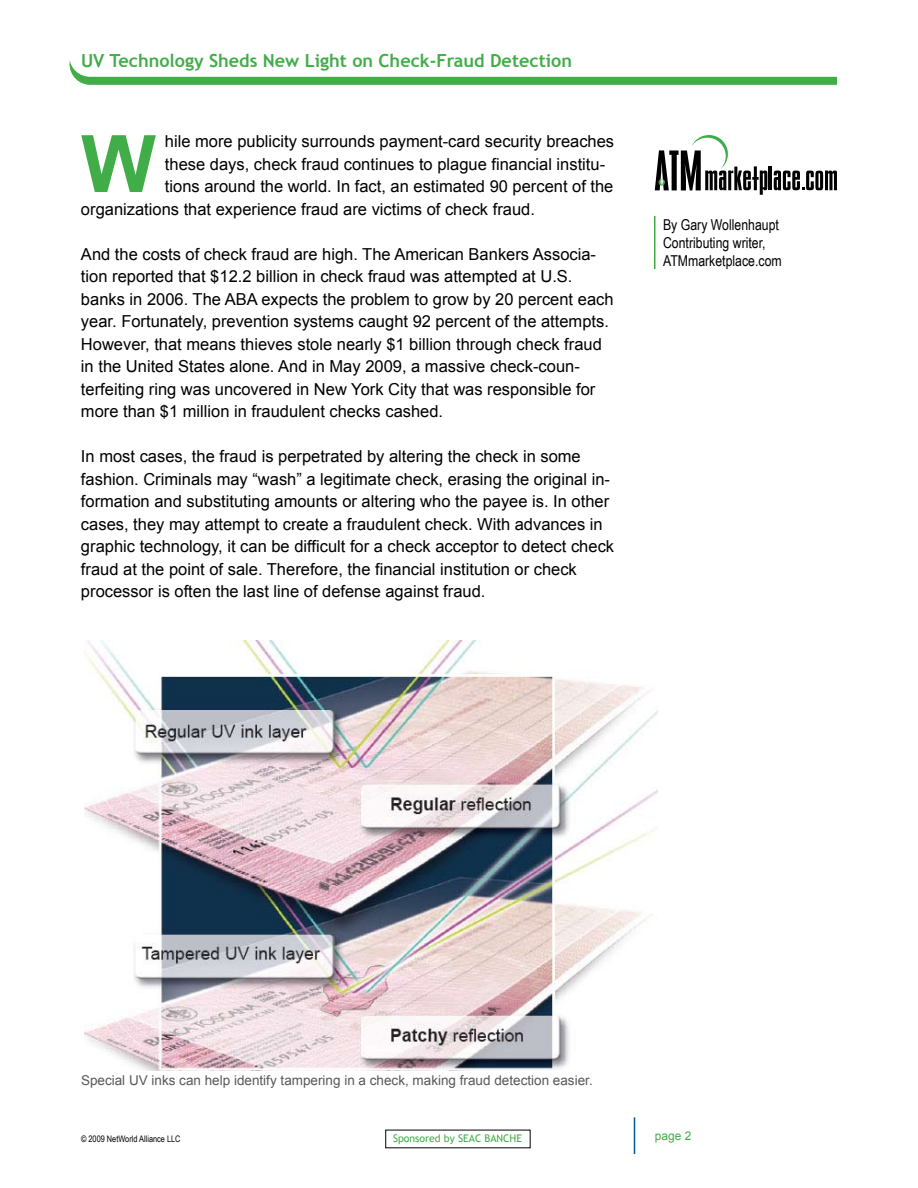
<style>
.page{position:relative;width:918px;height:1188px;background:#fff}
.page>*{position:absolute;margin:0;border:0;box-sizing:border-box;transform-origin:0 0}
.t1{font:700 79.35px "Arial";color:#41ad49}
.t2{font:700 18px "Trebuchet MS";color:#41ad49}
.t3{font:16.5px/22.5px "Arial";color:#000}
.t4{font:15px/18px "Arial Narrow";color:#000}
.t5{font:13.5px "Arial";color:#58595b}
.t6{font:12px "Arial";color:#41ad49}
.t7{font:10.5px "Trebuchet MS";color:#41ad49}
.t8{font:9px "Arial Narrow";color:#000}
</style>
<div class="page">
<svg style="left:70px;top:61px;width:767px;height:24px"></svg>
<hr style="left:634px;top:1117px;width:1px;height:37px;background:#005595">
<svg style="left:655px;top:135px;width:182px;height:60px"></svg>
<hr style="left:654px;top:216px;width:2px;height:53px;background:#41ad49">
<img style="left:84px;top:640px;width:574px;height:431px">
<p class="t2" style="left:81px;top:50px;width:493px">UV Technology Sheds New Light on Check-Fraud Detection</p>
<h1 class="t1" style="left:81px;top:112px;width:76px">W</h1>
<p class="t3" style="left:165px;top:130px;width:451px">hile more publicity surrounds payment-card security breaches</p>
<p class="t3" style="left:165px;top:153px;width:442px">these days, check fraud continues to plague financial institu-</p>
<p class="t3" style="left:165px;top:175px;width:450px">tions around the world. In fact, an estimated 90 percent of the</p>
<p class="t3" style="left:81px;top:198px;width:455px">organizations that experience fraud are victims of check fraud.</p>
<p class="t3" style="left:81px;top:243px;width:534px">And the costs of check fraud are high. The American Bankers Associa&shy;tion reported that $12.2 billion in check fraud was attempted at U.S. banks in 2006. The ABA expects the problem to grow by 20 percent each year. Fortunately, prevention systems caught 92 percent of the attempts.<br>However, that means thieves stole nearly $1 billion through check fraud in the United States alone. And in May 2009, a massive check-coun&shy;terfeiting ring was uncovered in New York City that was responsible for more than $1 million in fraudulent checks cashed.</p>
<p class="t3" style="left:81px;top:445px;width:535px">In most cases, the fraud is perpetrated by altering the check in some fashion. Criminals may “wash” a legitimate check, erasing the original in&shy;formation and substituting amounts or altering who the payee is. In other cases, they may attempt to create a fraudulent check. With advances in graphic technology, it can be difficult for a check acceptor to detect check fraud at the point of sale. Therefore, the financial institution or check processor is often the last line of defense against fraud.</p>
<p class="t4" style="left:663px;top:215px;width:120px">By Gary Wollenhaupt<br>Contributing writer,<br>ATMmarketplace.com</p>
<p class="t5" style="left:81px;top:1072px;width:513px">Special UV inks can help identify tampering in a check, making fraud detection easier.</p>
<p class="t8" style="left:81px;top:1132px;width:101px">© 2009 NetWorld Alliance LLC</p>
<p class="t7" style="left:393px;top:1132px;width:131px">Sponsored by SEAC BANCHE</p>
<p class="t6" style="left:655px;top:1128px;width:38px">page 2</p>
</div>
